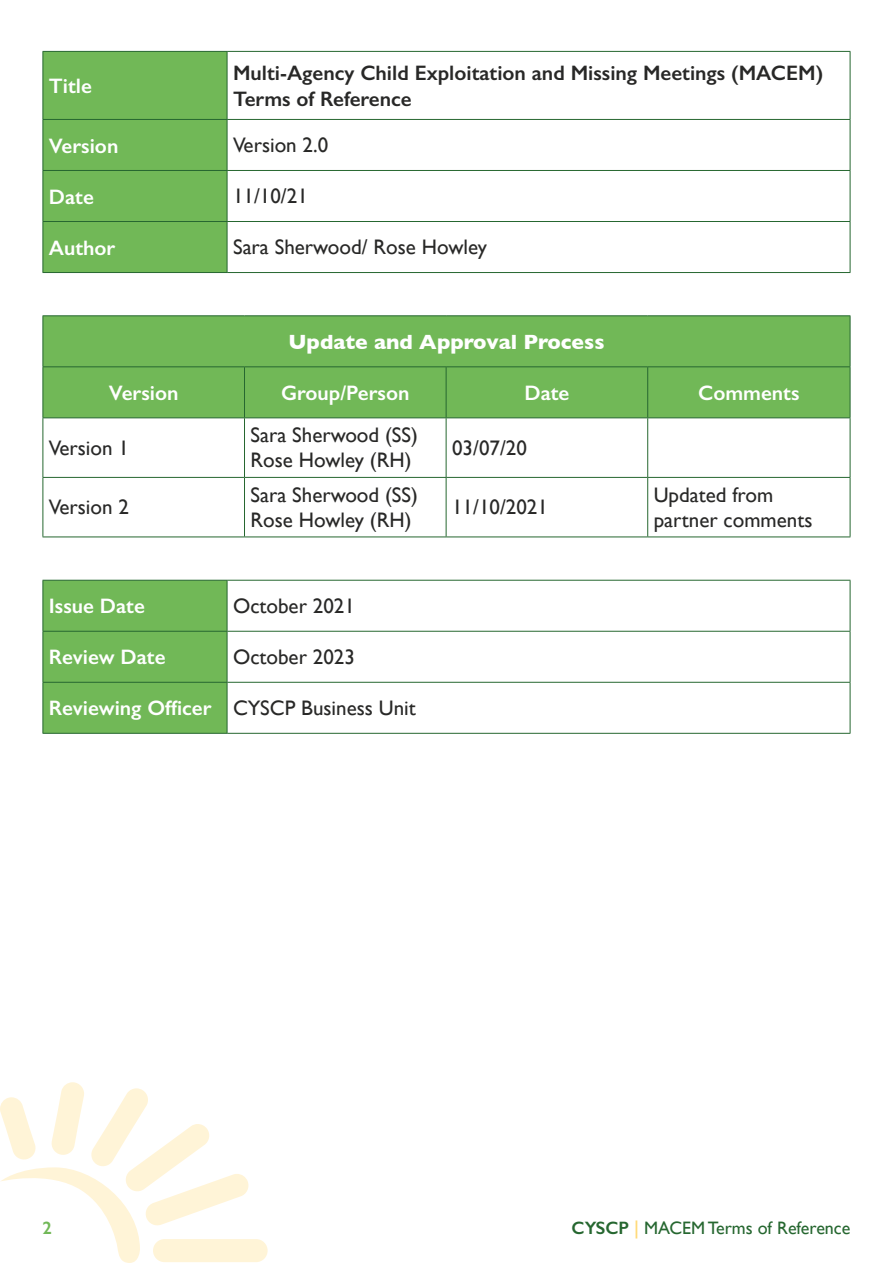
<style>
.page{position:relative;width:893px;height:1263px;background:#fff}
.page>*{position:absolute;margin:0;border:0;box-sizing:border-box;transform-origin:0 0}
.Body{font:21px/25.2px "Gill Sans";color:#282827}
.Body-2{font:600 21px "Gill Sans";color:#fff}
.Body-3{font:600 21px/25.2px "Gill Sans";color:#282827}
.Body-4{font:700 21px "Gill Sans";color:#fff}
.t1{font:18px "Gill Sans";color:#266730}
.t2{font:600 18px "Gill Sans";color:#71b857}
.s1{font-weight:600}
.s2{font-weight:600;color:#ffdb7a}
</style>
<div class="page">
<svg style="left:0;top:1082px;width:268px;height:181px"></svg>
<div style="left:44px;top:52px;width:183px;height:220px;background:#71b857"></div>
<hr style="left:43px;top:51px;width:184px;height:1px;background:#266730">
<hr style="left:43px;top:52px;width:1px;height:67px;background:#266730">
<hr style="left:227px;top:51px;width:623px;height:1px;background:#266730">
<hr style="left:227px;top:52px;width:1px;height:67px;background:#266730">
<hr style="left:850px;top:52px;width:1px;height:67px;background:#266730">
<hr style="left:43px;top:119px;width:184px;height:1px;background:#266730">
<hr style="left:43px;top:120px;width:1px;height:50px;background:#266730">
<hr style="left:227px;top:119px;width:623px;height:1px;background:#266730">
<hr style="left:227px;top:120px;width:1px;height:50px;background:#266730">
<hr style="left:850px;top:120px;width:1px;height:50px;background:#266730">
<hr style="left:43px;top:170px;width:184px;height:1px;background:#266730">
<hr style="left:43px;top:171px;width:1px;height:50px;background:#266730">
<hr style="left:227px;top:170px;width:623px;height:1px;background:#266730">
<hr style="left:227px;top:171px;width:1px;height:50px;background:#266730">
<hr style="left:850px;top:171px;width:1px;height:50px;background:#266730">
<hr style="left:43px;top:221px;width:184px;height:1px;background:#266730">
<hr style="left:43px;top:222px;width:1px;height:50px;background:#266730">
<hr style="left:227px;top:221px;width:623px;height:1px;background:#266730">
<hr style="left:227px;top:222px;width:1px;height:50px;background:#266730">
<hr style="left:850px;top:222px;width:1px;height:50px;background:#266730">
<hr style="left:43px;top:272px;width:184px;height:1px;background:#266730">
<hr style="left:227px;top:272px;width:623px;height:1px;background:#266730">
<div style="left:44px;top:316px;width:806px;height:101px;background:#71b857"></div>
<hr style="left:43px;top:315px;width:201px;height:1px;background:#266730">
<hr style="left:43px;top:316px;width:1px;height:50px;background:#266730">
<hr style="left:244px;top:315px;width:202px;height:1px;background:#266730">
<hr style="left:446px;top:315px;width:202px;height:1px;background:#266730">
<hr style="left:648px;top:315px;width:202px;height:1px;background:#266730">
<hr style="left:850px;top:316px;width:1px;height:50px;background:#266730">
<hr style="left:43px;top:366px;width:201px;height:1px;background:#266730">
<hr style="left:43px;top:367px;width:1px;height:50px;background:#266730">
<hr style="left:244px;top:366px;width:202px;height:1px;background:#266730">
<hr style="left:244px;top:367px;width:1px;height:50px;background:#266730">
<hr style="left:446px;top:366px;width:202px;height:1px;background:#266730">
<hr style="left:446px;top:367px;width:1px;height:50px;background:#266730">
<hr style="left:648px;top:366px;width:202px;height:1px;background:#266730">
<hr style="left:647px;top:367px;width:1px;height:50px;background:#266730">
<hr style="left:850px;top:367px;width:1px;height:50px;background:#266730">
<hr style="left:43px;top:417px;width:201px;height:1px;background:#266730">
<hr style="left:43px;top:418px;width:1px;height:59px;background:#266730">
<hr style="left:244px;top:417px;width:202px;height:1px;background:#266730">
<hr style="left:244px;top:418px;width:1px;height:59px;background:#266730">
<hr style="left:446px;top:417px;width:202px;height:1px;background:#266730">
<hr style="left:446px;top:418px;width:1px;height:59px;background:#266730">
<hr style="left:648px;top:417px;width:202px;height:1px;background:#266730">
<hr style="left:647px;top:418px;width:1px;height:59px;background:#266730">
<hr style="left:850px;top:418px;width:1px;height:59px;background:#266730">
<hr style="left:43px;top:477px;width:201px;height:1px;background:#266730">
<hr style="left:43px;top:478px;width:1px;height:58px;background:#266730">
<hr style="left:244px;top:477px;width:202px;height:1px;background:#266730">
<hr style="left:244px;top:478px;width:1px;height:58px;background:#266730">
<hr style="left:446px;top:477px;width:202px;height:1px;background:#266730">
<hr style="left:446px;top:478px;width:1px;height:58px;background:#266730">
<hr style="left:648px;top:477px;width:202px;height:1px;background:#266730">
<hr style="left:647px;top:478px;width:1px;height:58px;background:#266730">
<hr style="left:850px;top:478px;width:1px;height:58px;background:#266730">
<hr style="left:43px;top:536px;width:201px;height:1px;background:#266730">
<hr style="left:244px;top:536px;width:202px;height:1px;background:#266730">
<hr style="left:446px;top:536px;width:202px;height:1px;background:#266730">
<hr style="left:648px;top:536px;width:202px;height:1px;background:#266730">
<div style="left:44px;top:581px;width:183px;height:152px;background:#71b857"></div>
<hr style="left:43px;top:580px;width:184px;height:1px;background:#266730">
<hr style="left:43px;top:581px;width:1px;height:50px;background:#266730">
<hr style="left:227px;top:580px;width:623px;height:1px;background:#266730">
<hr style="left:227px;top:581px;width:1px;height:50px;background:#266730">
<hr style="left:850px;top:581px;width:1px;height:50px;background:#266730">
<hr style="left:43px;top:631px;width:184px;height:1px;background:#266730">
<hr style="left:43px;top:632px;width:1px;height:50px;background:#266730">
<hr style="left:227px;top:631px;width:623px;height:1px;background:#266730">
<hr style="left:227px;top:632px;width:1px;height:50px;background:#266730">
<hr style="left:850px;top:632px;width:1px;height:50px;background:#266730">
<hr style="left:43px;top:682px;width:184px;height:1px;background:#266730">
<hr style="left:43px;top:683px;width:1px;height:50px;background:#266730">
<hr style="left:227px;top:682px;width:623px;height:1px;background:#266730">
<hr style="left:227px;top:683px;width:1px;height:50px;background:#266730">
<hr style="left:850px;top:683px;width:1px;height:50px;background:#266730">
<hr style="left:43px;top:733px;width:184px;height:1px;background:#266730">
<hr style="left:227px;top:733px;width:623px;height:1px;background:#266730">
<p class="Body-2" style="left:49px;top:73px;width:44px">Title</p>
<p class="Body-3" style="left:233px;top:61px;width:592px">Multi-Agency Child Exploitation and Missing Meetings (MACEM)<br>Terms of Reference</p>
<p class="Body-2" style="left:49px;top:133px;width:71px">Version</p>
<p class="Body" style="left:233px;top:132px;width:97px">Version 2.0</p>
<p class="Body-2" style="left:49px;top:184px;width:46px">Date</p>
<p class="Body" style="left:233px;top:183px;width:76px">11/10/21</p>
<p class="Body-2" style="left:49px;top:235px;width:68px">Author</p>
<p class="Body" style="left:233px;top:234px;width:256px">Sara Sherwood/ Rose Howley</p>
<p class="Body-4" style="left:288px;top:325px;width:317px">Update and Approval Process</p>
<p class="Body-2" style="left:109px;top:380px;width:71px">Version</p>
<p class="Body-2" style="left:281px;top:380px;width:130px">Group/Person</p>
<p class="Body-2" style="left:524px;top:380px;width:46px">Date</p>
<p class="Body-2" style="left:698px;top:380px;width:103px">Comments</p>
<p class="Body" style="left:49px;top:435px;width:82px">Version 1</p>
<p class="Body" style="left:250px;top:422px;width:169px">Sara Sherwood (SS)<br>Rose Howley (RH)</p>
<p class="Body" style="left:452px;top:435px;width:76px">03/07/20</p>
<p class="Body" style="left:49px;top:494px;width:82px">Version 2</p>
<p class="Body" style="left:250px;top:482px;width:169px">Sara Sherwood (SS)<br>Rose Howley (RH)</p>
<p class="Body-2" style="left:49px;top:593px;width:97px">Issue Date</p>
<p class="Body" style="left:233px;top:593px;width:123px">October 2021</p>
<p class="Body-2" style="left:49px;top:644px;width:118px">Review Date</p>
<p class="Body" style="left:233px;top:644px;width:123px">October 2023</p>
<p class="Body-2" style="left:49px;top:696px;width:164px">Reviewing Officer</p>
<p class="Body" style="left:233px;top:695px;width:184px">CYSCP Business Unit</p>
<p class="Body" style="left:452px;top:494px;width:97px">11/10/2021</p>
<p class="Body" style="left:654px;top:482px;width:160px">Updated from partner comments</p>
<p class="t2" style="left:43px;top:1216px;width:11px">2</p>
<p class="t1" style="left:572px;top:1217px;width:280px"><span class="s1">CYSCP</span> <span class="s2">|</span> MACEM Terms of Reference</p>
</div>
